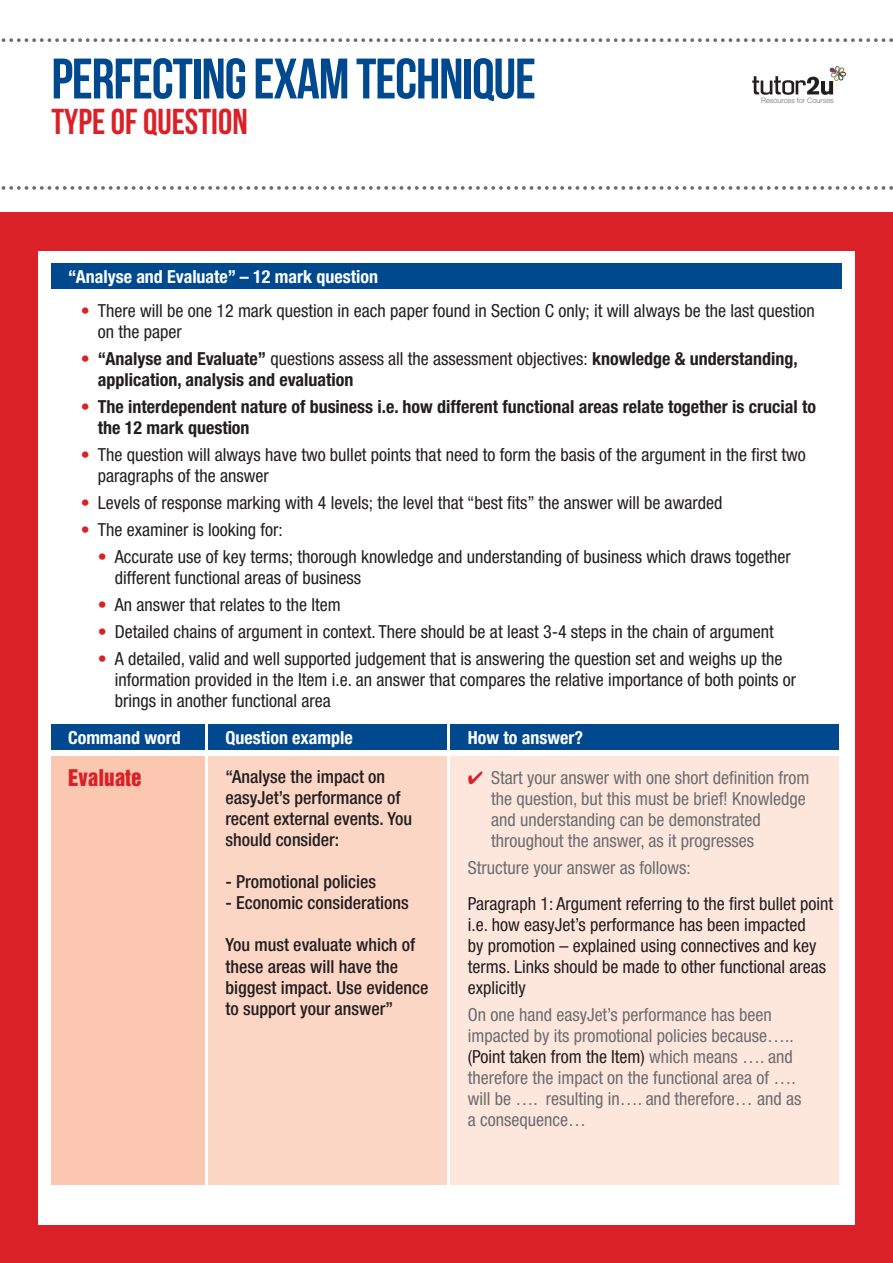
<style>
.page{position:relative;width:893px;height:1263px;background:#fff}
.page>*{position:absolute;margin:0;border:0;box-sizing:border-box;transform-origin:0 0}
.t1{font:57px "Bebas Neue";letter-spacing:-.02em;color:#01498e}
.t2{font:36px "Bebas Neue";color:#da2128}
.t3{font:21px "Helvetica Inserat";color:#da2128}
._57_Con_12_14_Black{font:condensed 18px "Helvetica Neue";color:#231f20}
._57_Con_12_18_70__Bl{font:condensed 18px/21px "Helvetica Neue";color:#6c6d70}
._57_Con_12_14_Black-2{font:700 condensed 18px "Helvetica Neue";color:#231f20}
.t4{font:500 condensed 18px/21px "Helvetica Neue";color:#231f20}
._57_Con_12_18_70__Bl-2{font:condensed 18px/21px "Helvetica Neue";color:#231f20}
.t5{font:700 condensed 18px "Helvetica Neue";color:#fff}
.t6{font:300 7.5px "Helvetica Neue";letter-spacing:-.005em;color:#6c6d70}
.s1{color:#da2128}
.s2{font-weight:400;color:#da2128}
.s3{font-weight:400}
.s4{color:#231f20}
</style>
<div class="page">
<svg style="left:1px;top:38px;width:892px;height:4px"></svg>
<svg style="left:1px;top:186px;width:892px;height:4px"></svg>
<svg style="left:752px;top:66px;width:94px;height:29px"></svg>
<div style="left:0;top:213px;width:893px;height:1050px;background:#da2128"></div>
<div style="left:38px;top:251px;width:817px;height:974px;background:#fff"></div>
<div style="left:51px;top:264px;width:791px;height:25px;background:#01498e"></div>
<div style="left:51px;top:724px;width:153px;height:26px;background:#01498e"></div>
<div style="left:208px;top:724px;width:238px;height:26px;background:#01498e"></div>
<div style="left:451px;top:724px;width:388px;height:26px;background:#01498e"></div>
<div style="left:51px;top:756px;width:153px;height:428px;background:#fbc7b1"></div>
<div style="left:208px;top:756px;width:238px;height:428px;background:#fcd6c5"></div>
<div style="left:451px;top:756px;width:388px;height:428px;background:#fde7dc"></div>
<p class="t1" style="left:51px;top:47px;width:486px">PERFECTING EXAM TECHNIQUE</p>
<p class="t2" style="left:51px;top:102px;width:198px">TYPE OF QUESTION</p>
<p class="t6" style="left:761px;top:96px;width:74px">Resources for Courses</p>
<p class="t5" style="left:68px;top:266px;width:312px">“Analyse and Evaluate” – 12 mark question</p>
<p class="_57_Con_12_14_Black" style="left:81px;top:300px;width:736px"><span class="s1">•</span> There will be one 12 mark question in each paper found in Section C only; it will always be the last question</p>
<p class="_57_Con_12_14_Black" style="left:98px;top:321px;width:86px">on the paper</p>
<p class="_57_Con_12_14_Black-2" style="left:81px;top:348px;width:718px"><span class="s2">•</span> “Analyse and Evaluate” <span class="s3">questions assess all the assessment objectives:</span> knowledge &amp; understanding,</p>
<p class="_57_Con_12_14_Black-2" style="left:98px;top:369px;width:257px">application, analysis and evaluation</p>
<p class="_57_Con_12_14_Black-2" style="left:81px;top:396px;width:737px"><span class="s2">•</span> The interdependent nature of business i.e. how different functional areas relate together is crucial to</p>
<p class="_57_Con_12_14_Black-2" style="left:98px;top:417px;width:153px">the 12 mark question</p>
<p class="_57_Con_12_14_Black" style="left:81px;top:444px;width:726px"><span class="s1">•</span> The question will always have two bullet points that need to form the basis of the argument in the first two</p>
<p class="_57_Con_12_14_Black" style="left:98px;top:465px;width:173px">paragraphs of the answer</p>
<p class="_57_Con_12_14_Black" style="left:81px;top:492px;width:643px"><span class="s1">•</span> Levels of response marking with 4 levels; the level that “best fits” the answer will be awarded</p>
<p class="_57_Con_12_14_Black" style="left:81px;top:519px;width:203px"><span class="s1">•</span> The examiner is looking for:</p>
<p class="_57_Con_12_14_Black" style="left:98px;top:546px;width:695px"><span class="s1">•</span> Accurate use of key terms; thorough knowledge and understanding of business which draws together</p>
<p class="_57_Con_12_14_Black" style="left:115px;top:567px;width:248px">different functional areas of business</p>
<p class="_57_Con_12_14_Black" style="left:98px;top:594px;width:245px"><span class="s1">•</span> An answer that relates to the Item</p>
<p class="_57_Con_12_14_Black" style="left:98px;top:621px;width:677px"><span class="s1">•</span> Detailed chains of argument in context. There should be at least 3-4 steps in the chain of argument</p>
<p class="_57_Con_12_14_Black" style="left:98px;top:648px;width:686px"><span class="s1">•</span> A detailed, valid and well supported judgement that is answering the question set and weighs up the</p>
<p class="_57_Con_12_14_Black" style="left:115px;top:669px;width:683px">information provided in the Item i.e. an answer that compares the relative importance of both points or</p>
<p class="_57_Con_12_14_Black" style="left:115px;top:690px;width:217px">brings in another functional area</p>
<p class="t5" style="left:68px;top:726px;width:114px">Command word</p>
<p class="t5" style="left:225px;top:726px;width:129px">Question example</p>
<p class="t5" style="left:468px;top:726px;width:117px">How to answer?</p>
<p class="t3" style="left:68px;top:765px;width:75px">Evaluate</p>
<p class="t4" style="left:225px;top:766px;width:188px">“Analyse the impact on easyJet’s performance of recent external events. You should consider:</p>
<p class="t4" style="left:225px;top:871px;width:152px">- Promotional policies</p>
<p class="t4" style="left:225px;top:892px;width:185px">- Economic considerations</p>
<p class="t4" style="left:225px;top:934px;width:205px">You must evaluate which of these areas will have the biggest impact. Use evidence to support your answer”</p>
<p class="_57_Con_12_18_70__Bl" style="left:468px;top:766px;width:343px"><span class="s1">✔</span> Start your answer with one short definition from</p>
<p class="_57_Con_12_18_70__Bl" style="left:491px;top:787px;width:316px">the question, but this must be brief! Knowledge</p>
<p class="_57_Con_12_18_70__Bl" style="left:491px;top:808px;width:271px">and understanding can be demonstrated</p>
<p class="_57_Con_12_18_70__Bl" style="left:491px;top:829px;width:264px">throughout the answer, as it progresses</p>
<p class="_57_Con_12_18_70__Bl" style="left:468px;top:856px;width:225px">Structure your answer as follows:</p>
<p class="_57_Con_12_18_70__Bl-2" style="left:468px;top:892px;width:367px">Paragraph 1: Argument referring to the first bullet point</p>
<p class="_57_Con_12_18_70__Bl-2" style="left:468px;top:913px;width:360px">i.e. how easyJet’s performance has been impacted<br>by promotion – explained using connectives and key terms. Links should be made to other functional areas explicitly</p>
<p class="_57_Con_12_18_70__Bl" style="left:468px;top:1003px;width:306px">On one hand easyJet’s performance has been</p>
<p class="_57_Con_12_18_70__Bl" style="left:468px;top:1024px;width:330px">impacted by its promotional policies because….. <span class="s4">(Point taken from the Item)</span> which means …. and therefore the impact on the functional area of ….</p>
<p class="_57_Con_12_18_70__Bl" style="left:468px;top:1087px;width:335px">will be …. resulting in…. and therefore… and as</p>
<p class="_57_Con_12_18_70__Bl" style="left:468px;top:1108px;width:120px">a consequence…</p>
</div>
